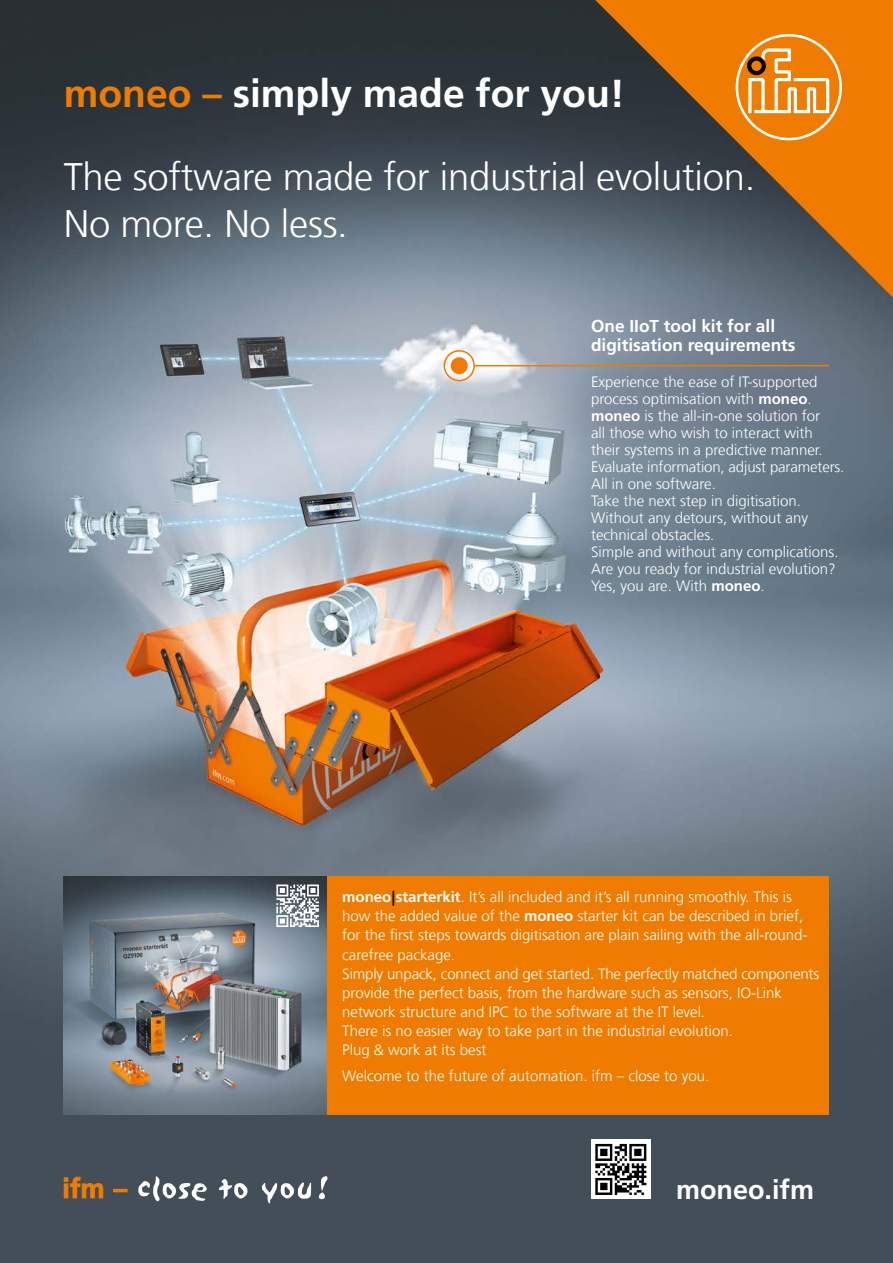
<style>
.page{position:relative;width:893px;height:1263px;background:#fff}
.page>*{position:absolute;margin:0;border:0;box-sizing:border-box;transform-origin:0 0}
.t1{font:700 39px "Frutiger LT Com";color:#fff}
.t2{font:300 38.25px/46.8px "Frutiger LT Com";letter-spacing:-.005em;color:#fff}
.t3{font:700 27px "Frutiger LT Com";color:#fff}
.t4{font:700 17.25px/19.2px "Frutiger LT Com";color:#fff}
.t5{font:300 15px/17px "Frutiger LT Com";color:#fff}
.s1{color:#ef7c00}
.s2{font-weight:700}
.s3{font-weight:700;color:#000}
</style>
<div class="page">
<img style="left:0;top:0;width:893px;height:1263px">
<svg style="left:64px;top:1177px;width:39px;height:21px"></svg>
<div style="left:113px;top:1189px;width:14px;height:3px;border:1px solid #ef7c00"></div>
<svg style="left:138px;top:1176px;width:69px;height:25px"></svg>
<svg style="left:219px;top:1179px;width:28px;height:20px"></svg>
<svg style="left:262px;top:1182px;width:49px;height:21px"></svg>
<svg style="left:319px;top:1176px;width:8px;height:23px"></svg>
<svg style="left:595px;top:0;width:298px;height:298px;background:#8e6334"></svg>
<svg style="left:736px;top:34px;width:106px;height:106px;background:#ee9433"></svg>
<svg style="left:443px;top:349px;width:388px;height:33px;background:#979a9d"></svg>
<img style="left:64px;top:876px;width:263px;height:238px">
<div style="left:591px;top:1140px;width:60px;height:59px;background:#fff"></div>
<svg style="left:595px;top:1144px;width:51px;height:51px"></svg>
<div style="left:327px;top:876px;width:502px;height:238px;background:#ef7c00"></div>
<svg style="left:276px;top:884px;width:43px;height:43px"></svg>
<p class="t1" style="left:64px;top:70px;width:563px"><span class="s1">moneo –</span> simply made for you!</p>
<p class="t2" style="left:64px;top:153px;width:693px">The software made for industrial evolution.<br>No more. No less.</p>
<p class="t4" style="left:591px;top:316px;width:206px">One IIoT tool kit for all digitisation requirements</p>
<p class="t5" style="left:591px;top:374px;width:255px">Experience the ease of IT-supported process optimisation with <span class="s2">moneo</span>. <span class="s2">moneo</span> is the all-in-one solution for<br>all those who wish to interact with their systems in a predictive manner.<br>Evaluate information, adjust parameters.<br>All in one software.<br>Take the next step in digitisation.<br>Without any detours, without any technical obstacles.<br>Simple and without any complications.<br>Are you ready for industrial evolution?<br>Yes, you are. With <span class="s2">moneo</span>.</p>
<p class="t5" style="left:342px;top:887px;width:478px;line-height:19.2px"><span class="s2">moneo</span><span class="s3">|</span><span class="s2">starterkit</span>. It’s all included and it’s all running smoothly. This is how the added value of the <span class="s2">moneo</span> starter kit can be described in brief, for the first steps towards digitisation are plain sailing with the all-round&shy;carefree package.<br>Simply unpack, connect and get started. The perfectly matched components provide the perfect basis, from the hardware such as sensors, IO-Link network structure and IPC to the software at the IT level.<br>There is no easier way to take part in the industrial evolution.<br>Plug &amp; work at its best</p>
<p class="t5" style="left:342px;top:1067px;width:368px">Welcome to the future of automation. ifm – close to you.</p>
<p class="t3" style="left:676px;top:1174px;width:140px">moneo.ifm</p>
</div>
